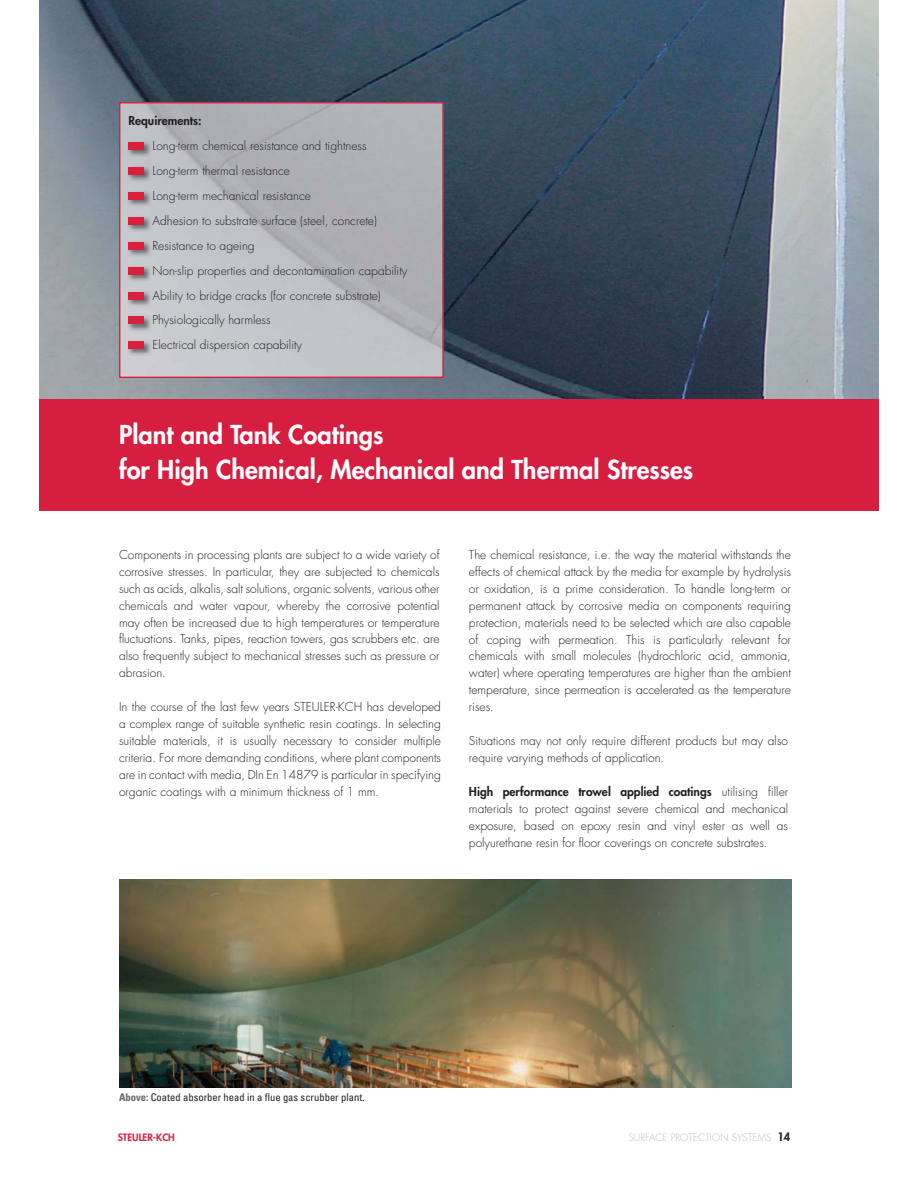
<style>
.page{position:relative;width:918px;height:1188px;background:#fff}
.page>*{position:absolute;margin:0;border:0;box-sizing:border-box;transform-origin:0 0}
.t1{font:800 25.35px/34.7px "Futura";color:#fff}
.t2{font:300 12px/17px "Futura";color:#231f20;text-align:justify}
.t3{font:800 12px "Futura";color:#231f20}
.t4{font:condensed 10.65px "Univers";color:#231f20}
.t5{font:300 9.9px "Futura";color:#bcbdc0}
.t6{font:800 9.9px "Futura";color:#da203d}
.s1{font-weight:800}
.s2{font-weight:700;color:#636567}
.s3{font-weight:800;font-size:11.25px;color:#231f20}
</style>
<div class="page">
<img style="left:39px;top:0;width:840px;height:399px">
<div style="left:39px;top:399px;width:840px;height:112px;background:#d61e40"></div>
<img style="left:121px;top:104px;width:321px;height:272px">
<img style="left:127px;top:140px;width:25px;height:17px">
<div style="left:128px;top:142px;width:16px;height:8px;background:#da203d"></div>
<img style="left:127px;top:165px;width:25px;height:17px">
<div style="left:128px;top:167px;width:16px;height:8px;background:#da203d"></div>
<img style="left:127px;top:190px;width:25px;height:17px">
<div style="left:128px;top:192px;width:16px;height:8px;background:#da203d"></div>
<img style="left:127px;top:215px;width:25px;height:17px">
<div style="left:128px;top:217px;width:16px;height:8px;background:#da203d"></div>
<img style="left:127px;top:240px;width:25px;height:17px">
<div style="left:128px;top:242px;width:16px;height:8px;background:#da203d"></div>
<img style="left:127px;top:265px;width:25px;height:17px">
<div style="left:128px;top:267px;width:16px;height:8px;background:#da203d"></div>
<img style="left:127px;top:290px;width:25px;height:17px">
<div style="left:128px;top:292px;width:16px;height:8px;background:#da203d"></div>
<img style="left:127px;top:315px;width:25px;height:17px">
<div style="left:128px;top:316px;width:16px;height:8px;background:#da203d"></div>
<img style="left:127px;top:340px;width:25px;height:17px">
<div style="left:128px;top:341px;width:16px;height:8px;background:#da203d"></div>
<div style="left:119px;top:102px;width:325px;height:276px;border:1px solid #da203d"></div>
<img style="left:119px;top:880px;width:673px;height:208px">
<p class="t3" style="left:128px;top:115px;width:75px">Requirements:</p>
<p class="t2" style="left:152px;top:134px;width:257px;line-height:24.9px;text-align:left">Long-term chemical resistance and tightness Long-term thermal resistance<br>Long-term mechanical resistance<br>Adhesion to substrate surface (steel, concrete)<br>Resistance to ageing<br>Non-slip properties and decontamination capability Ability to bridge cracks (for concrete substrate)<br>Physiologically harmless<br>Electrical dispersion capability</p>
<h1 class="t1" style="left:119px;top:420px;width:576px">Plant and Tank Coatings<br>for High Chemical, Mechanical and Thermal Stresses</h1>
<p class="t2" style="left:119px;top:547px;width:322px">Components in processing plants are subject to a wide variety of corrosive stresses. In particular, they are subjected to chemicals such as acids, alkalis, salt solutions, organic solvents, various other chemicals and water vapour, whereby the corrosive potential may often be increased due to high temperatures or temperature fluctuations. Tanks, pipes, reaction towers, gas scrubbers etc. are also frequently subject to mechanical stresses such as pressure or abrasion.</p>
<p class="t2" style="left:119px;top:699px;width:323px">In the course of the last few years STEULER-KCH has developed a complex range of suitable synthetic resin coatings. In selecting suitable materials, it is usually necessary to consider multiple criteria. For more demanding conditions, where plant components are in contact with media, DIn En 14879 is particular in specifying organic coatings with a minimum thickness of 1 mm.</p>
<p class="t2" style="left:469px;top:547px;width:324px">The chemical resistance, i.e. the way the material withstands the effects of chemical attack by the media for example by hydrolysis or oxidation, is a prime consideration. To handle long-term or permanent attack by corrosive media on components requiring protection, materials need to be selected which are also capable of coping with permeation. This is particularly relevant for chemicals with small molecules (hydrochloric acid, ammonia, water) where operating temperatures are higher than the ambient temperature, since permeation is accelerated as the temperature rises.</p>
<p class="t2" style="left:469px;top:733px;width:321px">Situations may not only require different products but may also require varying methods of application.</p>
<p class="t2" style="left:469px;top:784px;width:321px"><span class="s1">High performance trowel applied coatings</span> utilising filler materials to protect against severe chemical and mechanical exposure, based on epoxy resin and vinyl ester as well as polyurethane resin for floor coverings on concrete substrates.</p>
<p class="t4" style="left:119px;top:1093px;width:247px"><span class="s2">Above:</span> Coated absorber head in a flue gas scrubber plant.</p>
<p class="t6" style="left:118px;top:1133px;width:59px">STEULER-KCH</p>
<p class="t5" style="left:629px;top:1133px;width:163px">SURFACE PROTECTION SYSTEMS <span class="s3">14</span></p>
</div>
